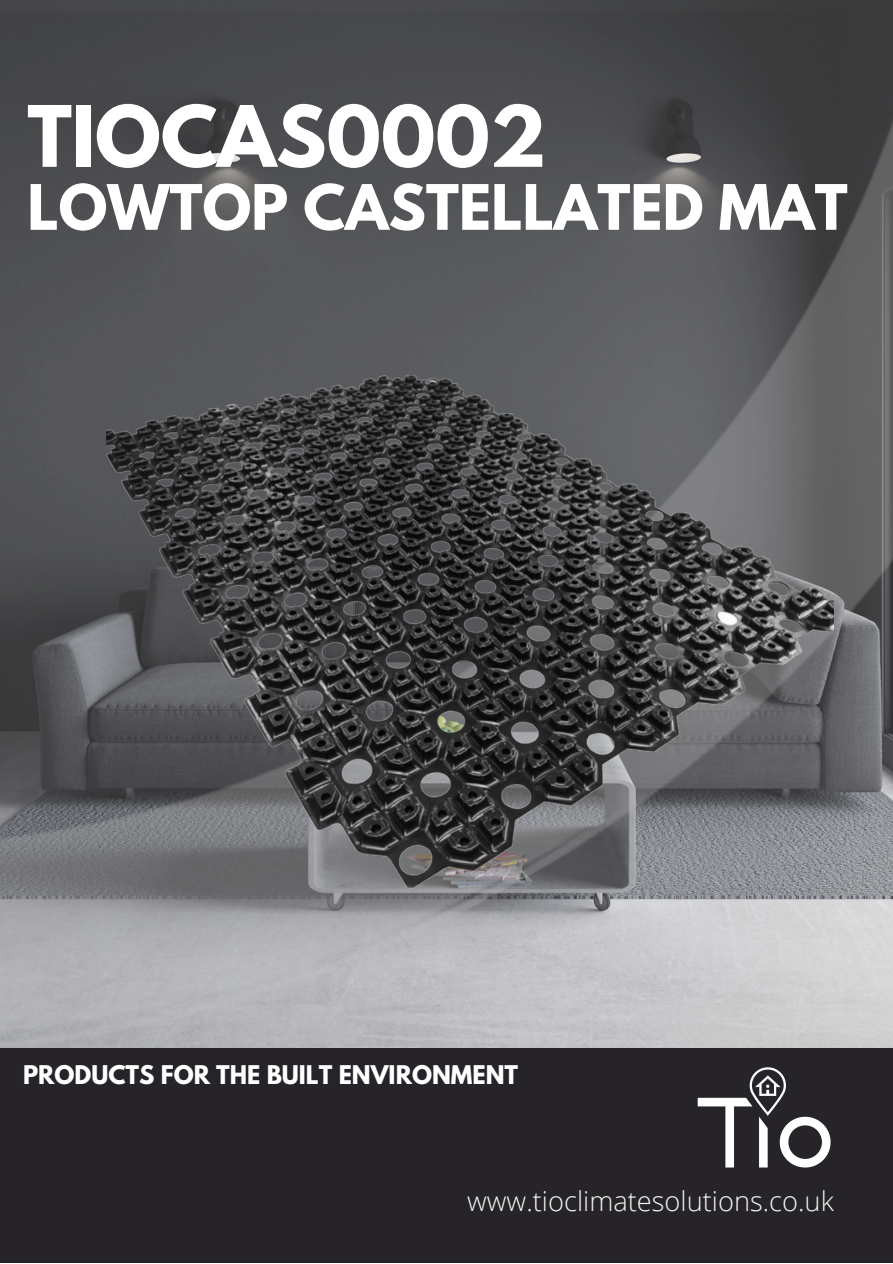
<style>
.page{position:relative;width:893px;height:1264px;background:#fff}
.page>*{position:absolute;margin:0;border:0;box-sizing:border-box;transform-origin:0 0}
.t1{font:700 75px "League Spartan";color:#fff}
.t2{font:700 55.5px "League Spartan";color:#fff}
.t3{font:300 27.15px "Open Sans";color:#f5f5ef}
.t4{font:700 22.8px "League Spartan";color:#fff}
</style>
<div class="page">
<img style="left:0;top:0;width:892px;height:1048px">
<div style="left:0;top:1048px;width:892px;height:214px;background:#262329"></div>
<img style="left:697px;top:1067px;width:134px;height:101px">
<img style="left:107px;top:374px;width:726px;height:514px">
<h1 class="t1" style="left:27px;top:99px;width:520px">TIOCAS0002</h1>
<h2 class="t2" style="left:27px;top:180px;width:821px">LOWTOP CASTELLATED MAT</h2>
<p class="t4" style="left:23px;top:1063px;width:496px">PRODUCTS FOR THE BUILT ENVIRONMENT</p>
<p class="t3" style="left:467px;top:1182px;width:368px">www.tioclimatesolutions.co.uk</p>
</div>
